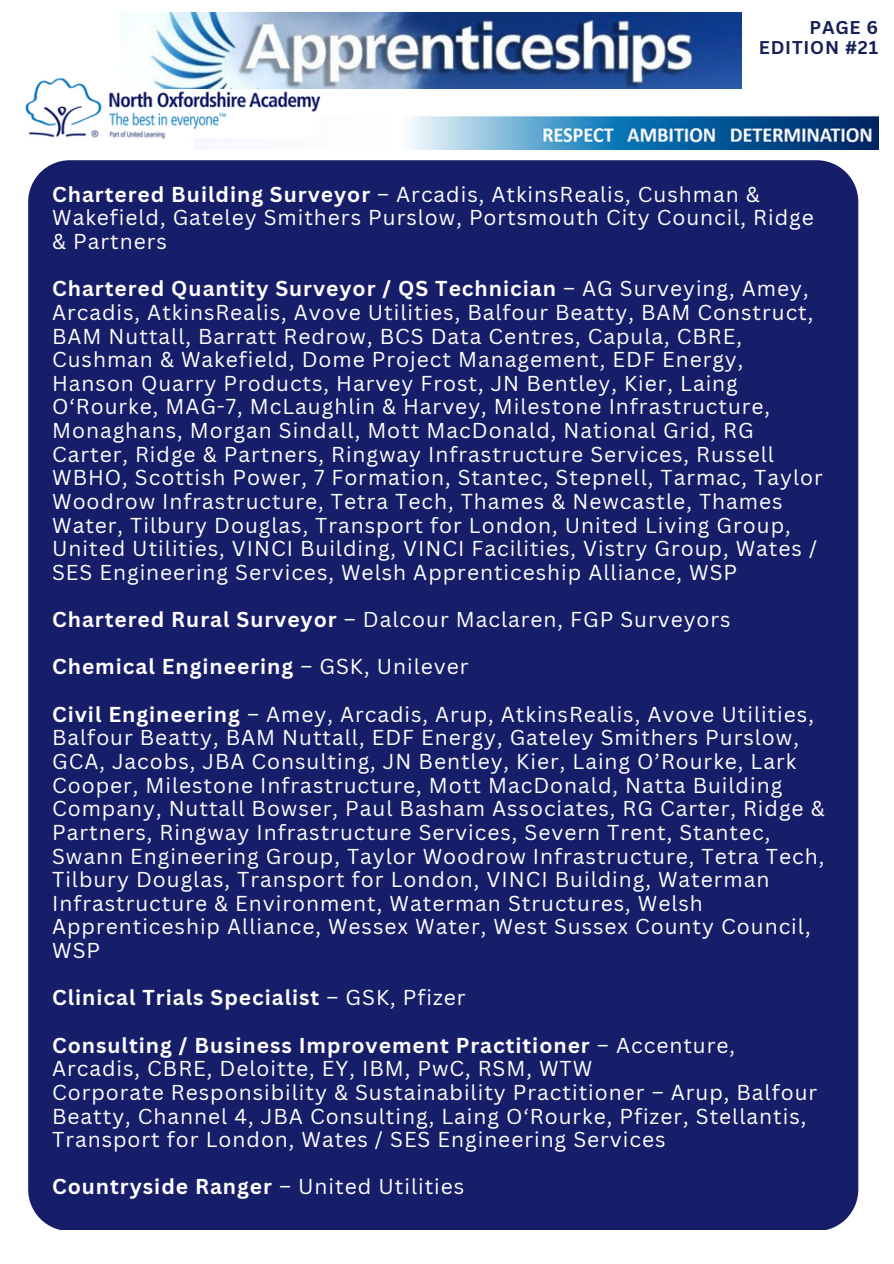
<style>
.page{position:relative;width:894px;height:1264px;background:#fff}
.page>*{position:absolute;margin:0;border:0;box-sizing:border-box;transform-origin:0 0}
.t1{font:21px/23.7px "Canva Sans";letter-spacing:.045em;color:#fff}
.t2{font:700 21px "Canva Sans";letter-spacing:.045em;color:#fff}
.t3{font:700 18px "Canva Sans";letter-spacing:.045em;color:#162158}
.s1{font-weight:700}
.s2{font-weight:400}
</style>
<div class="page">
<img style="left:25px;top:79px;width:853px;height:71px">
<div style="left:28px;top:160px;width:830px;height:1069px;background:#161e69"></div>
<img style="left:120px;top:12px;width:621px;height:77px">
<p class="t3" style="left:809px;top:15px;width:70px">PAGE 6</p>
<p class="t3" style="left:758px;top:35px;width:121px">EDITION #21</p>
<p class="t1" style="left:52px;top:182px;width:763px"><span class="s1">Chartered Building Surveyor</span> – Arcadis, AtkinsRealis, Cushman &amp;<br>Wakefield, Gateley Smithers Purslow, Portsmouth City Council, Ridge &amp; Partners</p>
<p class="t1" style="left:52px;top:276px;width:772px"><span class="s1">Chartered Quantity Surveyor / QS Technician</span> – AG Surveying, Amey, Arcadis, AtkinsRealis, Avove Utilities, Balfour Beatty, BAM Construct, BAM Nuttall, Barratt Redrow, BCS Data Centres, Capula, CBRE, Cushman &amp; Wakefield, Dome Project Management, EDF Energy, Hanson Quarry Products, Harvey Frost, JN Bentley, Kier, Laing O‘Rourke, MAG-7, McLaughlin &amp; Harvey, Milestone Infrastructure, Monaghans, Morgan Sindall, Mott MacDonald, National Grid, RG Carter, Ridge &amp; Partners, Ringway Infrastructure Services, Russell WBHO, Scottish Power, 7 Formation, Stantec, Stepnell, Tarmac, Taylor Woodrow Infrastructure, Tetra Tech, Thames &amp; Newcastle, Thames Water, Tilbury Douglas, Transport for London, United Living Group, United Utilities, VINCI Building, VINCI Facilities, Vistry Group, Wates / SES Engineering Services, Welsh Apprenticeship Alliance, WSP</p>
<h1 class="t1" style="left:52px;top:607px;width:680px"><span class="s1">Chartered Rural Surveyor</span> – Dalcour Maclaren, FGP Surveyors</h1>
<h1 class="t2" style="left:52px;top:652px;width:418px">Chemical Engineering <span class="s2">– GSK, Unilever</span></h1>
<h1 class="t1" style="left:52px;top:701px;width:773px"><span class="s1">Civil Engineering</span> – Amey, Arcadis, Arup, AtkinsRealis, Avove Utilities, Balfour Beatty, BAM Nuttall, EDF Energy, Gateley Smithers Purslow, GCA, Jacobs, JBA Consulting, JN Bentley, Kier, Laing O’Rourke, Lark Cooper, Milestone Infrastructure, Mott MacDonald, Natta Building Company, Nuttall Bowser, Paul Basham Associates, RG Carter, Ridge &amp; Partners, Ringway Infrastructure Services, Severn Trent, Stantec, Swann Engineering Group, Taylor Woodrow Infrastructure, Tetra Tech, Tilbury Douglas, Transport for London, VINCI Building, Waterman Infrastructure &amp; Environment, Waterman Structures, Welsh Apprenticeship Alliance, Wessex Water, West Sussex County Council, WSP</h1>
<h1 class="t2" style="left:52px;top:982px;width:415px">Clinical Trials Specialist <span class="s2">– GSK, Pfizer</span></h1>
<h1 class="t1" style="left:52px;top:1032px;width:766px"><span class="s1">Consulting / Business Improvement Practitioner</span> – Accenture, Arcadis, CBRE, Deloitte, EY, IBM, PwC, RSM, WTW<br>Corporate Responsibility &amp; Sustainability Practitioner – Arup, Balfour Beatty, Channel 4, JBA Consulting, Laing O‘Rourke, Pfizer, Stellantis, Transport for London, Wates / SES Engineering Services</h1>
<h1 class="t2" style="left:52px;top:1171px;width:413px">Countryside Ranger <span class="s2">– United Utilities</span></h1>
</div>
